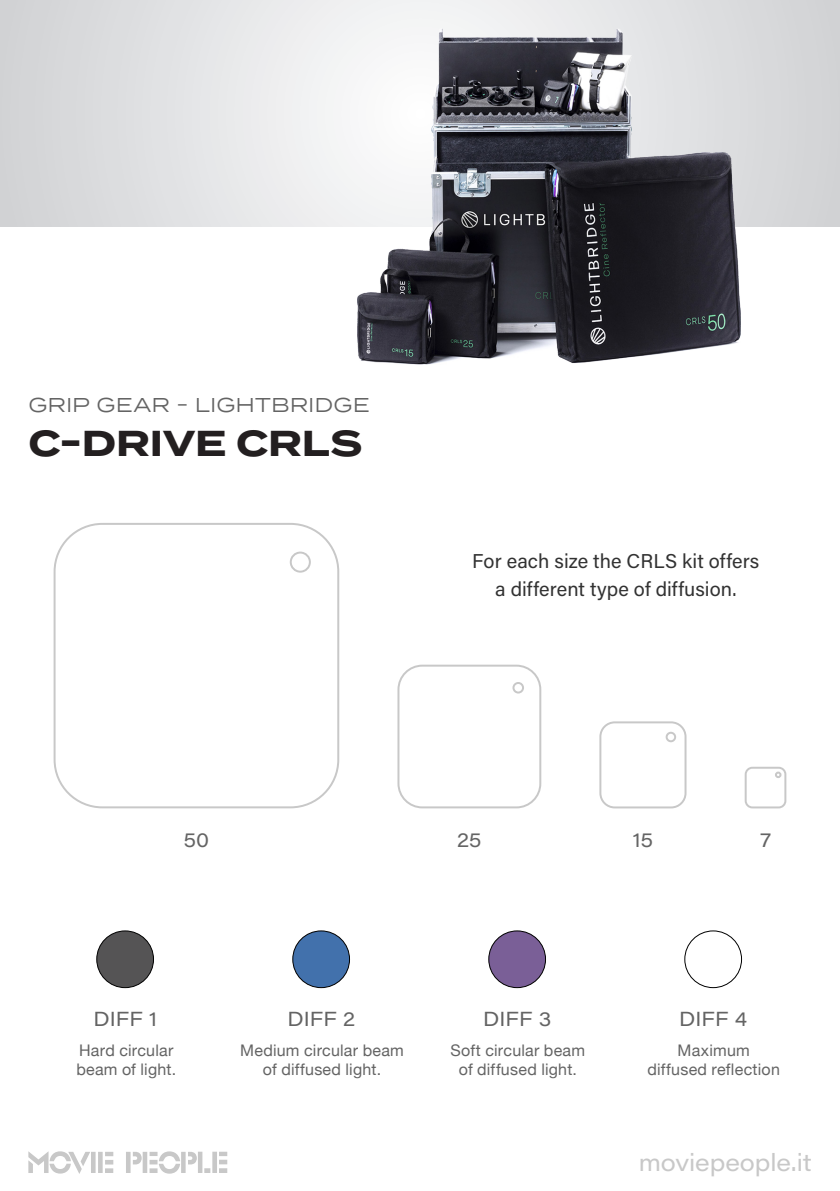
<style>
.page{position:relative;width:840px;height:1191px;background:#fff}
.page>*{position:absolute;margin:0;border:0;box-sizing:border-box;transform-origin:0 0}
.t1{font:700 36px "Termina";color:#231f20}
.t2{font:24px "Acumin Pro Wide";letter-spacing:-.005em;color:#c8c8c8}
.t3{font:20px "Acumin Pro";letter-spacing:.005em;color:#323232}
.t4{font:20px "Acumin Pro Wide";letter-spacing:.005em;color:#646464}
.t5{font:20px "Termina";letter-spacing:.005em;color:#646464}
.t6{font:16px "Helvetica Neue";letter-spacing:.015em;color:#646464}
</style>
<div class="page">
<svg style="left:28px;top:1151px;width:199px;height:23px"></svg>
<svg style="left:0;top:0;width:839px;height:227px"></svg>
<img style="left:357px;top:28px;width:382px;height:336px">
<svg style="left:53px;top:523px;width:287px;height:286px"></svg>
<svg style="left:397px;top:664px;width:145px;height:145px"></svg>
<svg style="left:599px;top:721px;width:88px;height:88px"></svg>
<svg style="left:744px;top:766px;width:43px;height:43px"></svg>
<div style="left:97px;top:931px;width:56px;height:56px;background:#555455;border-radius:50%"></div>
<div style="left:96px;top:930px;width:58px;height:58px;border:1px solid #000;border-radius:50%"></div>
<div style="left:292px;top:931px;width:57px;height:56px;background:#4271ac;border-radius:50%"></div>
<div style="left:292px;top:930px;width:57px;height:58px;border:1px solid #000;border-radius:50%"></div>
<div style="left:488px;top:931px;width:57px;height:56px;background:#7a5f97;border-radius:50%"></div>
<div style="left:488px;top:930px;width:57px;height:58px;border:1px solid #000;border-radius:50%"></div>
<div style="left:684px;top:930px;width:57px;height:58px;border:1px solid #000;border-radius:50%"></div>
<p class="t5" style="left:28px;top:391px;width:342px">GRIP GEAR - LIGHTBRIDGE</p>
<p class="t1" style="left:28px;top:416px;width:335px">C-DRIVE CRLS</p>
<p class="t3" style="left:472px;top:547px;width:288px">For each size the CRLS kit offers</p>
<p class="t3" style="left:495px;top:575px;width:243px">a different type of diffusion.</p>
<p class="t4" style="left:183px;top:826px;width:27px">50</p>
<p class="t4" style="left:457px;top:826px;width:26px">25</p>
<p class="t4" style="left:632px;top:826px;width:22px">15</p>
<p class="t4" style="left:760px;top:826px;width:12px">7</p>
<p class="t4" style="left:93px;top:1004px;width:65px">DIFF 1</p>
<p class="t4" style="left:287px;top:1004px;width:69px">DIFF 2</p>
<p class="t4" style="left:483px;top:1004px;width:70px">DIFF 3</p>
<p class="t4" style="left:678px;top:1004px;width:69px">DIFF 4</p>
<p class="t6" style="left:79px;top:1038px;width:96px">Hard circular</p>
<p class="t6" style="left:76px;top:1057px;width:101px">beam of light.</p>
<p class="t6" style="left:450px;top:1038px;width:136px">Soft circular beam</p>
<p class="t6" style="left:458px;top:1057px;width:120px">of diffused light.</p>
<p class="t6" style="left:240px;top:1038px;width:165px">Medium circular beam</p>
<p class="t6" style="left:263px;top:1057px;width:120px">of diffused light.</p>
<p class="t6" style="left:677px;top:1038px;width:74px">Maximum</p>
<p class="t6" style="left:647px;top:1057px;width:134px">diffused reflection</p>
<h2 class="t2" style="left:638px;top:1145px;width:174px">moviepeople.it</h2>
</div>
